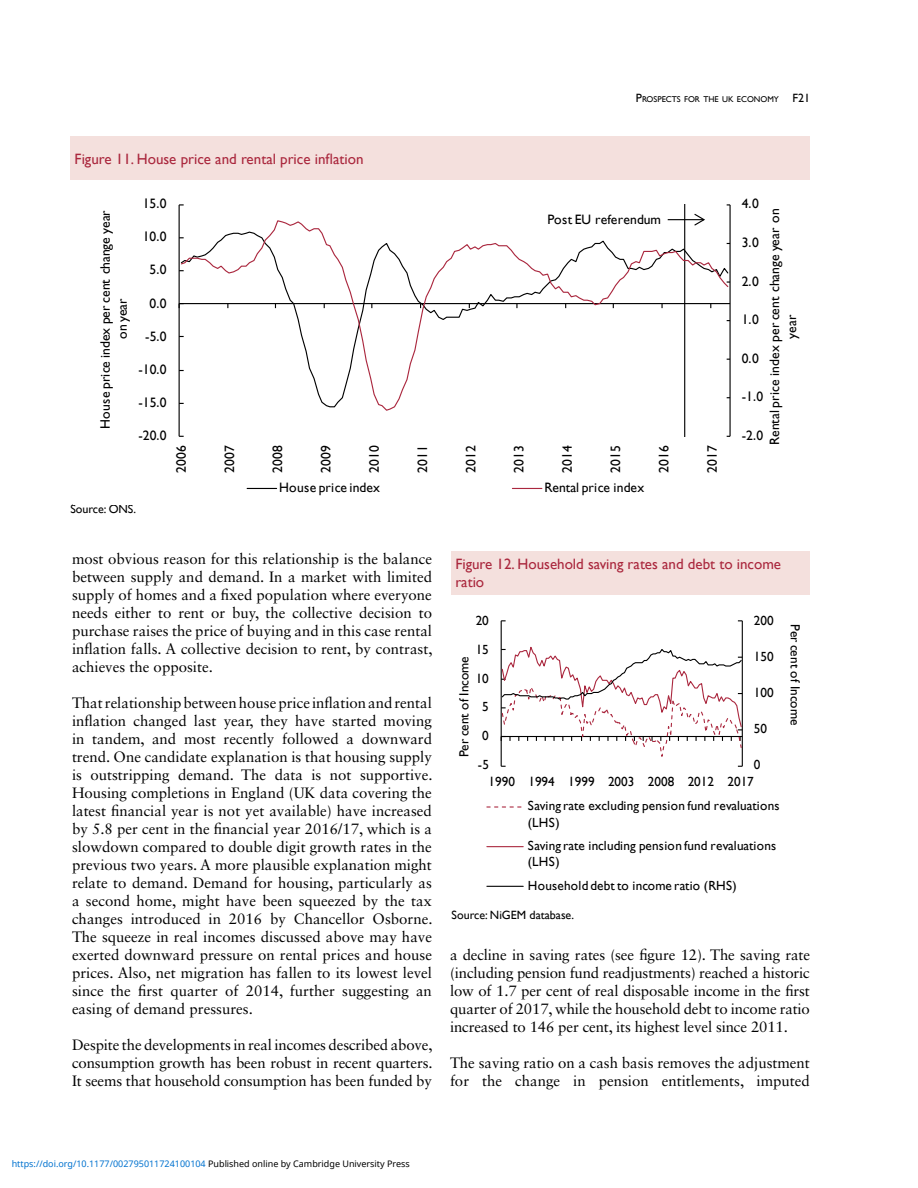
<style>
.page{position:relative;width:918px;height:1188px;background:#fff}
.page>*{position:absolute;margin:0;border:0;box-sizing:border-box;transform-origin:0 0}
.t1{font:15px/18px "Sabon LT Std";color:#000;text-align:justify}
.t2{font:15px/18px "Gill Sans";color:#aa273d}
.t3{font:13.65px/17px "Gill Sans";color:#000;text-align:center}
.t4{font:13.65px "Gill Sans";letter-spacing:.02em;color:#000}
.t5{font:13.2px/24.2px "Gill Sans";color:#000}
.t6{font:13.2px/23.1px "Gill Sans";letter-spacing:.02em;color:#000}
.t7{font:12px "Gill Sans";color:#000}
.t8{font:9px "Noto Sans";color:#0172cf}
.t9{font:8.4px "Gill Sans";color:#000}
.s1{font-size:12px}
.s2{color:#000}
</style>
<div class="page">
<div style="left:70px;top:137px;width:739px;height:43px;background:#f4e0dd"></div>
<hr style="left:729px;top:205px;width:2px;height:231px;background:#000">
<hr style="left:179px;top:205px;width:1px;height:231px;background:#000">
<hr style="left:684px;top:205px;width:1px;height:231px;background:#000">
<svg style="left:180px;top:219px;width:549px;height:193px"></svg>
<hr style="left:247px;top:488px;width:30px;height:1px;background:#000">
<hr style="left:512px;top:488px;width:30px;height:1px;background:#aa273e">
<hr style="left:668px;top:219px;width:36px;height:1px;background:#000">
<svg style="left:693px;top:213px;width:13px;height:14px"></svg>
<div style="left:451px;top:551px;width:359px;height:44px;background:#f4e0dd"></div>
<hr style="left:742px;top:621px;width:1px;height:145px;background:#000">
<hr style="left:501px;top:621px;width:1px;height:145px;background:#000">
<svg style="left:501px;top:644px;width:242px;height:123px"></svg>
<svg style="left:487px;top:806px;width:35px;height:2px"></svg>
<hr style="left:487px;top:846px;width:36px;height:1px;background:#aa273e">
<hr style="left:487px;top:886px;width:36px;height:1px;background:#000">
<p class="t2" style="left:75px;top:150px;width:290px">Figure 11. House price and rental price inflation</p>
<p class="t9" style="left:636px;top:94px;width:176px"><span class="s1">P</span>ROSPECTS FOR THE UK ECONOMY <span class="s1">F21</span></p>
<p class="t3" style="left:97px;top:429px;width:220px;rotate:-90deg">House price index per cent change year on year</p>
<p class="t3" style="left:143px;top:195px;width:25px">15.0</p>
<p class="t3" style="left:143px;top:228px;width:25px">10.0</p>
<p class="t3" style="left:150px;top:261px;width:19px">5.0</p>
<p class="t3" style="left:150px;top:295px;width:19px">0.0</p>
<p class="t3" style="left:145px;top:328px;width:23px">-5.0</p>
<p class="t3" style="left:138px;top:361px;width:30px">-10.0</p>
<p class="t3" style="left:138px;top:394px;width:30px">-15.0</p>
<p class="t3" style="left:138px;top:427px;width:30px">-20.0</p>
<p class="t7" style="left:70px;top:502px;width:67px">Source: ONS.</p>
<p class="t4" style="left:548px;top:211px;width:115px">Post EU referendum</p>
<p class="t3" style="left:173px;top:473px;width:29px;rotate:-90deg">2006</p>
<p class="t3" style="left:221px;top:473px;width:29px;rotate:-90deg">2007</p>
<p class="t3" style="left:269px;top:473px;width:29px;rotate:-90deg">2008</p>
<p class="t3" style="left:318px;top:473px;width:29px;rotate:-90deg">2009</p>
<p class="t3" style="left:366px;top:473px;width:29px;rotate:-90deg">2010</p>
<p class="t3" style="left:414px;top:473px;width:29px;rotate:-90deg">2011</p>
<p class="t3" style="left:462px;top:473px;width:29px;rotate:-90deg">2012</p>
<p class="t3" style="left:511px;top:473px;width:29px;rotate:-90deg">2013</p>
<p class="t3" style="left:559px;top:473px;width:29px;rotate:-90deg">2014</p>
<p class="t3" style="left:607px;top:473px;width:29px;rotate:-90deg">2015</p>
<p class="t3" style="left:655px;top:473px;width:29px;rotate:-90deg">2016</p>
<p class="t3" style="left:704px;top:473px;width:29px;rotate:-90deg">2017</p>
<p class="t4" style="left:279px;top:479px;width:102px">House price index</p>
<p class="t3" style="left:544px;top:479px;width:101px">Rental price index</p>
<p class="t3" style="left:742px;top:195px;width:19px">4.0</p>
<p class="t3" style="left:766px;top:445px;width:239px;rotate:-90deg">Rental price index per cent change year on year</p>
<p class="t3" style="left:742px;top:234px;width:19px">3.0</p>
<p class="t3" style="left:742px;top:272px;width:19px">2.0</p>
<p class="t3" style="left:742px;top:311px;width:19px">1.0</p>
<p class="t3" style="left:742px;top:350px;width:19px">0.0</p>
<p class="t3" style="left:742px;top:388px;width:23px">-1.0</p>
<p class="t3" style="left:742px;top:427px;width:23px">-2.0</p>
<p class="t1" style="left:72px;top:550px;width:362px">most obvious reason for this relationship is the balance between supply and demand. In a market with limited supply of homes and a fixed population where everyone needs either to rent or buy, the collective decision to purchase raises the price of buying and in this case rental inflation falls. A collective decision to rent, by contrast, achieves the opposite.</p>
<p class="t1" style="left:72px;top:694px;width:362px">That relationship between house price inflation and rental inflation changed last year, they have started moving in tandem, and most recently followed a downward trend. One candidate explanation is that housing supply is outstripping demand. The data is not supportive.<br>Housing completions in England (UK data covering the latest financial year is not yet available) have increased by 5.8 per cent in the financial year 2016/17, which is a slowdown compared to double digit growth rates in the previous two years. A more plausible explanation might relate to demand. Demand for housing, particularly as a second home, might have been squeezed by the tax changes introduced in 2016 by Chancellor Osborne.<br>The squeeze in real incomes discussed above may have exerted downward pressure on rental prices and house prices. Also, net migration has fallen to its lowest level since the first quarter of 2014, further suggesting an easing of demand pressures.</p>
<p class="t1" style="left:72px;top:1036px;width:362px">Despite the developments in real incomes described above, consumption growth has been robust in recent quarters.<br>It seems that household consumption has been funded by</p>
<p class="t2" style="left:455px;top:555px;width:327px">Figure 12. Household saving rates and debt to income ratio</p>
<p class="t5" style="left:476px;top:608px;width:15px">20</p>
<p class="t5" style="left:452px;top:757px;width:103px;rotate:-90deg">Per cent of Income</p>
<p class="t5" style="left:476px;top:637px;width:15px">15</p>
<p class="t5" style="left:476px;top:666px;width:15px">10</p>
<p class="t5" style="left:482px;top:695px;width:8px">5</p>
<p class="t5" style="left:482px;top:724px;width:8px">0</p>
<p class="t5" style="left:478px;top:753px;width:13px">-5</p>
<p class="t5" style="left:754px;top:608px;width:21px">200</p>
<p class="t5" style="left:754px;top:644px;width:21px">150</p>
<p class="t5" style="left:754px;top:681px;width:21px">100</p>
<p class="t5" style="left:754px;top:717px;width:15px">50</p>
<p class="t5" style="left:754px;top:753px;width:8px">0</p>
<p class="t5" style="left:528px;top:770px;width:253px;text-indent:-39px">1990 1994 1999 2003 2008 2012 2017<br>Saving rate excluding pension fund revaluations</p>
<p class="t5" style="left:528px;top:811px;width:250px;line-height:23.1px">(LHS)<br>Saving rate including pension fund revaluations</p>
<p class="t6" style="left:528px;top:851px;width:211px">(LHS)<br>Household debt to income ratio (RHS)</p>
<p class="t7" style="left:452px;top:908px;width:124px">Source: NiGEM database.</p>
<p class="t5" style="left:807px;top:624px;width:103px;rotate:90deg">Per cent of Income</p>
<p class="t1" style="left:450px;top:945px;width:362px">a decline in saving rates (see figure 12). The saving rate (including pension fund readjustments) reached a historic low of 1.7 per cent of real disposable income in the first quarter of 2017, while the household debt to income ratio increased to 146 per cent, its highest level since 2011.</p>
<p class="t1" style="left:450px;top:1053px;width:361px">The saving ratio on a cash basis removes the adjustment for the change in pension entitlements, imputed</p>
<p class="t8" style="left:12px;top:1157px;width:400px">https://doi.org/10.1177/002795011724100104 <span class="s2">Published online by Cambridge University Press</span></p>
</div>
